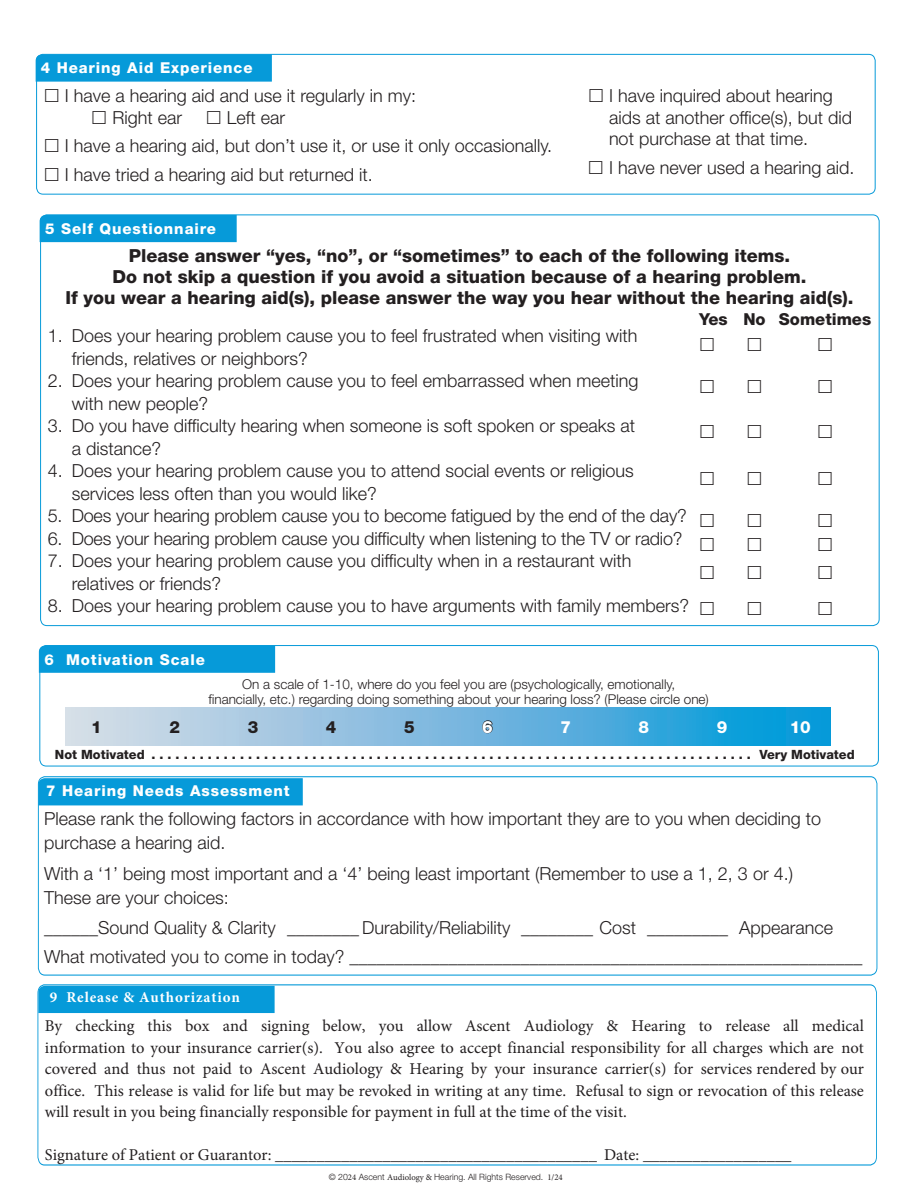
<style>
.page{position:relative;width:918px;height:1188px;background:#fff}
.page>*{position:absolute;margin:0;border:0;box-sizing:border-box;transform-origin:0 0}
.t1{font:300 18px/22.5px "Helvetica Neue LT Std";color:#231f20}
.t2{font:800 18px "Helvetica Neue LT Std";color:#231f20}
.t3{font:800 16.8px "Helvetica Neue LT Std";color:#fff}
.t4{font:800 16.8px "Helvetica Neue LT Std";color:#231f20}
.t5{font:16.5px/21.5px "Minion Pro";color:#231f20;text-align:justify}
.t6{font:700 16.5px "Minion Pro";color:#231f20}
.t7{font:800 16.5px "Helvetica Neue LT Std";color:#231f20}
.t8{font:800 15px "Helvetica Neue LT Std";letter-spacing:.06em;color:#fff}
.t9{font:700 15px "Minion Pro";letter-spacing:.06em;color:#fff}
.t10{font:300 13.5px "Helvetica Neue LT Std";color:#231f20}
.t11{font:800 12.75px "Helvetica Neue LT Std";color:#231f20}
.t12{font:300 8.7px "Helvetica Neue LT Std";color:#231f20}
.s1{font-weight:400}
.s2{font-family:"Minion Pro";font-weight:400}
</style>
<div class="page">
<svg style="left:38px;top:776px;width:840px;height:200px"></svg>
<div style="left:39px;top:645px;width:840px;height:121px;border:1px solid #069ad9;border-radius:7px"></div>
<div style="left:38px;top:778px;width:265px;height:27px;background:#069ad9"></div>
<div style="left:39px;top:646px;width:236px;height:27px;background:#069ad9"></div>
<svg style="left:66px;top:708px;width:765px;height:38px;background:#50afdd"></svg>
<svg style="left:102px;top:711px;width:391px;height:31px;background:#9fc5e0"></svg>
<div style="left:40px;top:215px;width:197px;height:27px;background:#069ad9"></div>
<svg style="left:37px;top:984px;width:840px;height:182px"></svg>
<div style="left:36px;top:54px;width:236px;height:28px;background:#069ad9"></div>
<div style="left:36px;top:54px;width:840px;height:141px;border:1px solid #069ad9;border-radius:7px"></div>
<div style="left:38px;top:986px;width:237px;height:27px;background:#069ad9"></div>
<p class="t8" style="left:41px;top:59px;width:213px">4 Hearing Aid Experience</p>
<p class="t1" style="left:65px;top:84px;width:353px">I have a hearing aid and use it regularly in my:</p>
<p class="t1" style="left:112px;top:106px;width:71px">Right ear</p>
<p class="t1" style="left:227px;top:106px;width:60px">Left ear</p>
<p class="t1" style="left:65px;top:134px;width:489px">I have a hearing aid, but don’t use it, or use it only occasionally.</p>
<p class="t1" style="left:65px;top:163px;width:310px">I have tried a hearing aid but returned it.</p>
<p class="t8" style="left:45px;top:220px;width:172px">5 Self Questionnaire</p>
<p class="t1" style="left:609px;top:84px;width:225px">I have inquired about hearing</p>
<p class="t1" style="left:609px;top:106px;width:245px;line-height:21.6px">aids at another office(s), but did not purchase at that time.</p>
<p class="t1" style="left:609px;top:156px;width:247px">I have never used a hearing aid.</p>
<p class="t2" style="left:129px;top:245px;width:661px">Please answer “yes, “no”, or “sometimes” to each of the following items.</p>
<p class="t2" style="left:113px;top:266px;width:693px">Do not skip a question if you avoid a situation because of a hearing problem.</p>
<p class="t2" style="left:65px;top:287px;width:787px">If you wear a hearing aid(s), please answer the way you hear without the hearing aid(s).</p>
<p class="t1" style="left:72px;top:324px;width:567px;text-indent:-24px">1. Does your hearing problem cause you to feel frustrated when visiting with friends, relatives or neighbors?</p>
<p class="t1" style="left:72px;top:369px;width:568px;text-indent:-24px">2. Does your hearing problem cause you to feel embarrassed when meeting with new people?</p>
<p class="t1" style="left:72px;top:414px;width:565px;text-indent:-24px">3. Do you have difficulty hearing when someone is soft spoken or speaks at a distance?</p>
<p class="t1" style="left:72px;top:459px;width:564px;text-indent:-24px">4. Does your hearing problem cause you to attend social events or religious services less often than you would like?</p>
<p class="t1" style="left:48px;top:504px;width:641px">5. Does your hearing problem cause you to become fatigued by the end of the day?</p>
<p class="t1" style="left:48px;top:527px;width:636px">6. Does your hearing problem cause you difficulty when listening to the TV or radio?</p>
<p class="t1" style="left:72px;top:549px;width:561px;text-indent:-24px">7. Does your hearing problem cause you difficulty when in a restaurant with relatives or friends?</p>
<p class="t1" style="left:48px;top:594px;width:643px">8. Does your hearing problem cause you to have arguments with family members?</p>
<p class="t7" style="left:699px;top:309px;width:174px">Yes No Sometimes</p>
<p class="t8" style="left:45px;top:650px;width:162px">6 Motivation Scale</p>
<p class="t10" style="left:242px;top:676px;width:435px">On a scale of 1-10, where do you feel you are (psychologically, emotionally,</p>
<p class="t10" style="left:208px;top:691px;width:502px">financially, etc.) regarding doing something about your hearing loss? (Please circle one)</p>
<p class="t4" style="left:91px;top:717px;width:12px">1</p>
<p class="t4" style="left:169px;top:717px;width:12px">2</p>
<p class="t4" style="left:248px;top:717px;width:12px">3</p>
<p class="t4" style="left:326px;top:717px;width:12px">4</p>
<p class="t4" style="left:404px;top:717px;width:12px">5</p>
<p class="t3" style="left:482px;top:717px;width:12px">6</p>
<p class="t3" style="left:560px;top:717px;width:12px">7</p>
<p class="t3" style="left:639px;top:717px;width:12px">8</p>
<p class="t3" style="left:717px;top:717px;width:12px">9</p>
<p class="t3" style="left:790px;top:717px;width:23px">10</p>
<p class="t11" style="left:55px;top:747px;width:801px">Not Motivated . . . . . . . . . . . . . . . . . . . . . . . . . . . . . . . . . . . . . . . . . . . . . . . . . . . . . . . . . . . . . . . . . . . . . . . . . . . Very Motivated</p>
<p class="t8" style="left:46px;top:782px;width:245px">7 Hearing Needs Assessment</p>
<p class="t1" style="left:44px;top:806px;width:778px;line-height:24px">Please rank the following factors in accordance with how important they are to you when deciding to purchase a hearing aid.</p>
<p class="t1" style="left:44px;top:861px;width:750px;line-height:24px">With a ‘1’ being most important and a ‘4’ being least important (Remember to use a 1, 2, 3 or 4.)<br>These are your choices:</p>
<p class="t1" style="left:44px;top:912px;width:820px;line-height:29.5px">______Sound Quality &amp; Clarity ________ Durability/Reliability ________ Cost _________ Appearance<br>What motivated you to come in today? _________________________________________________________</p>
<p class="t9" style="left:50px;top:987px;width:192px">9 Release &amp; Authorization</p>
<p class="t5" style="left:45px;top:1015px;width:821px">By checking this box and signing below, you allow Ascent Audiology &amp; Hearing to release all medical information to your insurance carrier(s). You also agree to accept financial responsibility for all charges which are not covered and thus not paid to Ascent Audiology &amp; Hearing by your insurance carrier(s) for services rendered by our office. This release is valid for life but may be revoked in writing at any time. Refusal to sign or revocation of this release will result in you being financially responsible for payment in full at the time of the visit.</p>
<p class="t6" style="left:45px;top:1143px;width:748px"><span class="s1">Signature of Patient or Guarantor:</span> _______________________________________ <span class="s1">Date:</span> __________________</p>
<p class="t12" style="left:329px;top:1171px;width:236px">© 20<span class="s2">24</span> Ascent <span class="s2">Audiology &amp;</span> Hearing. All Rights Reserved. <span class="s2">1/24</span></p>
</div>
